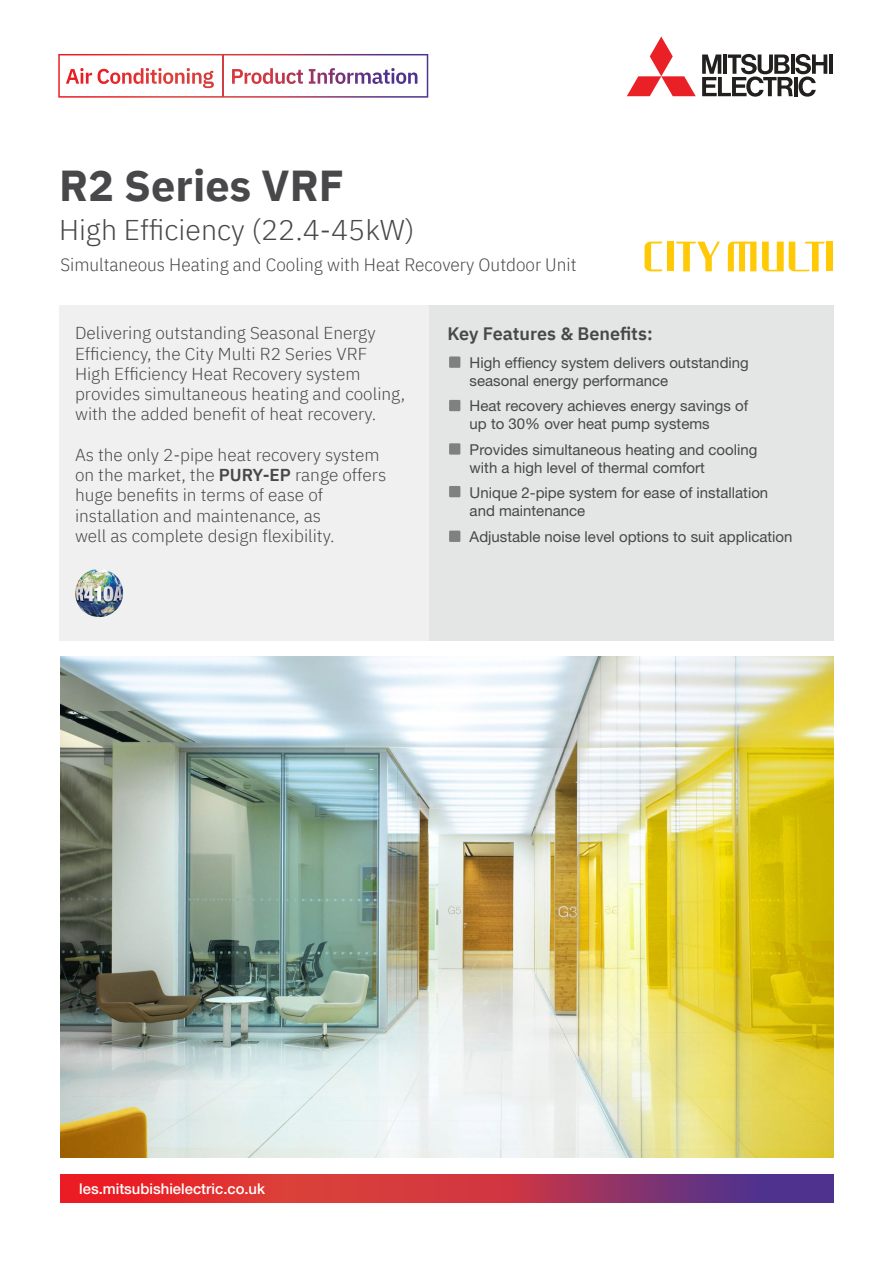
<style>
.page{position:relative;width:893px;height:1263px;background:#fff}
.page>*{position:absolute;margin:0;border:0;box-sizing:border-box;transform-origin:0 0}
.t1{font:700 43.2px "IBM Plex Sans";color:#48474a}
.t2{font:300 28.5px "IBM Plex Sans";color:#48474a}
.t3{font:300 18px "IBM Plex Sans";color:#48474a;scale:.96 1}
.t4{font:600 18px "IBM Plex Sans";color:#48474a}
.t5{font:300 17.25px/20.2px "IBM Plex Sans";color:#48474a}
.t6{font:15px/18px "Helvetica Neue LT Pro";color:#48474a}
.t7{font:500 14.85px "Helvetica Neue LT Pro";color:#fff}
.s1{font-weight:600}
</style>
<div class="page">
<svg style="left:60px;top:1174px;width:773px;height:29px;background:#b5324e"></svg>
<svg style="left:627px;top:37px;width:69px;height:59px"></svg>
<hr style="left:829px;top:55px;width:4px;height:19px;background:#221f1f">
<svg style="left:702px;top:54px;width:125px;height:43px"></svg>
<svg style="left:58px;top:54px;width:370px;height:44px"></svg>
<hr style="left:222px;top:55px;width:1px;height:42px;background:#d33d42">
<div style="left:667px;top:242px;width:7px;height:29px;background:#ffc905"></div>
<svg style="left:676px;top:242px;width:44px;height:29px"></svg>
<svg style="left:644px;top:242px;width:18px;height:29px"></svg>
<svg style="left:728px;top:242px;width:28px;height:29px"></svg>
<div style="left:827px;top:242px;width:6px;height:29px;background:#ffc905"></div>
<svg style="left:762px;top:242px;width:63px;height:29px"></svg>
<img style="left:61px;top:657px;width:773px;height:500px">
<div style="left:59px;top:305px;width:387px;height:335px;background:#f0f0f0"></div>
<div style="left:429px;top:305px;width:404px;height:335px;background:#e4e5e5"></div>
<div style="left:449px;top:356px;width:11px;height:12px;background:#808081"></div>
<div style="left:449px;top:400px;width:11px;height:11px;background:#808081"></div>
<div style="left:449px;top:443px;width:11px;height:12px;background:#808081"></div>
<div style="left:449px;top:486px;width:11px;height:11px;background:#808081"></div>
<div style="left:449px;top:531px;width:11px;height:11px;background:#808081"></div>
<img style="left:75px;top:569px;width:48px;height:48px;border-radius:24px">
<h1 class="t1" style="left:59px;top:151px;width:287px">R2 Series VRF</h1>
<h2 class="t2" style="left:59px;top:208px;width:357px">High Efficiency (22.4-45kW)</h2>
<p class="t3" style="left:60px;top:252px;width:539px">Simultaneous Heating and Cooling with Heat Recovery Outdoor Unit</p>
<p class="t5" style="left:75px;top:322px;width:332px">Delivering outstanding Seasonal Energy Efficiency, the City Multi R2 Series VRF High Efficiency Heat Recovery system provides simultaneous heating and cooling, with the added benefit of heat recovery.</p>
<p class="t5" style="left:75px;top:443px;width:313px">As the only 2-pipe heat recovery system on the market, the <span class="s1">PURY-EP</span> range offers huge benefits in terms of ease of installation and maintenance, as<br>well as complete design flexibility.</p>
<p class="t4" style="left:448px;top:319px;width:207px">Key Features &amp; Benefits:</p>
<p class="t6" style="left:470px;top:353px;width:281px">High effiency system delivers outstanding seasonal energy performance</p>
<p class="t6" style="left:470px;top:396px;width:280px">Heat recovery achieves energy savings of up to 30% over heat pump systems</p>
<p class="t6" style="left:470px;top:440px;width:289px">Provides simultaneous heating and cooling with a high level of thermal comfort</p>
<p class="t6" style="left:470px;top:483px;width:300px">Unique 2-pipe system for ease of installation and maintenance</p>
<p class="t6" style="left:470px;top:527px;width:324px">Adjustable noise level options to suit application</p>
<p class="t7" style="left:79px;top:1180px;width:187px">les.mitsubishielectric.co.uk</p>
</div>
